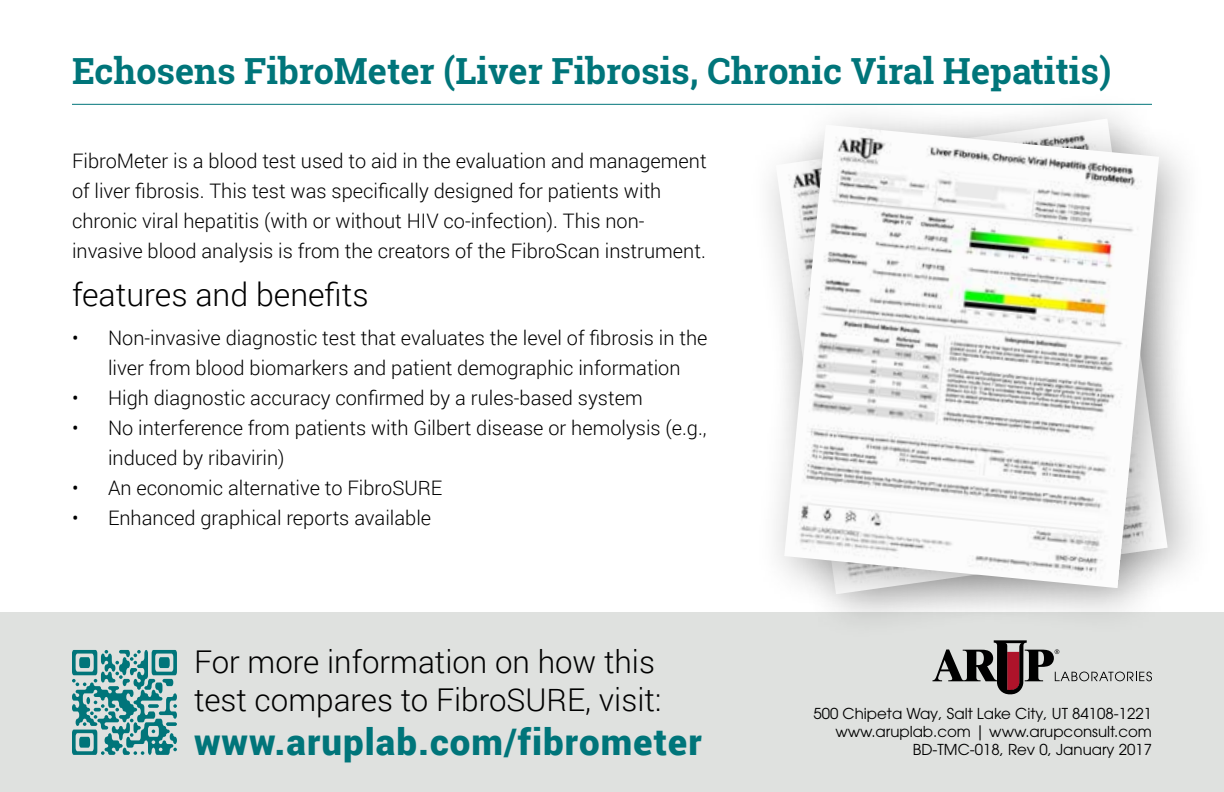
<style>
.page{position:relative;width:1224px;height:792px;background:#fff}
.page>*{position:absolute;margin:0;border:0;box-sizing:border-box;transform-origin:0 0}
.t1{font:900 36.6px "Roboto";letter-spacing:.03em;color:#00757a}
.t2{font:700 36px "Roboto Slab";color:#00757a}
.t3{font:300 32px "Roboto";color:#000}
.t4{font:300 31.4px/37.6px "Roboto";color:#000}
.t5{font:300 20px/30px "Roboto";color:#000}
.t6{font:15px/18px "ITC Avant Garde Std";color:#000;text-align:right}
</style>
<div class="page">
<hr style="left:72px;top:104px;width:1080px;height:1px;background:#00757a">
<div style="left:0;top:612px;width:1224px;height:180px;background:#dfe1df"></div>
<svg style="left:72px;top:650px;width:105px;height:105px"></svg>
<svg style="left:932px;top:641px;width:220px;height:53px"></svg>
<div style="left:747px;top:90px;width:468px;height:551px;background:#000;opacity:.3"></div>
<div style="left:755px;top:95px;width:452px;height:541px;background:#000;opacity:.3"></div>
<img style="left:784px;top:125px;width:375px;height:463px">
<h2 class="t2" style="left:72px;top:46px;width:1041px">Echosens FibroMeter (Liver Fibrosis, Chronic Viral Hepatitis)</h2>
<p class="t5" style="left:72px;top:146px;width:636px">FibroMeter is a blood test used to aid in the evaluation and management of liver fibrosis. This test was specifically designed for patients with chronic viral hepatitis (with or without HIV co-infection). This non&shy;invasive blood analysis is from the creators of the FibroScan instrument.</p>
<h3 class="t3" style="left:72px;top:273px;width:298px">features and benefits</h3>
<p class="t5" style="left:72px;top:323px;width:637px;text-align:center">• Non-invasive diagnostic test that evaluates the level of fibrosis in the liver from blood biomarkers and patient demographic information</p>
<p class="t5" style="left:72px;top:383px;width:572px">• High diagnostic accuracy confirmed by a rules-based system</p>
<p class="t5" style="left:108px;top:413px;width:600px;text-indent:-36px">• No interference from patients with Gilbert disease or hemolysis (e.g., induced by ribavirin)</p>
<p class="t5" style="left:72px;top:473px;width:372px">• An economic alternative to FibroSURE</p>
<p class="t5" style="left:72px;top:503px;width:361px">• Enhanced graphical reports available</p>
<h3 class="t4" style="left:194px;top:642px;width:469px">For more information on how this test compares to FibroSURE, visit:</h3>
<h1 class="t1" style="left:194px;top:716px;width:509px">www.aruplab.com/fibrometer</h1>
<p class="t6" style="left:814px;top:704px;width:340px">500 Chipeta Way, Salt Lake City, UT 84108-1221 www.aruplab.com | www.arupconsult.com<br>BD-TMC-018, Rev 0, January 2017</p>
</div>
